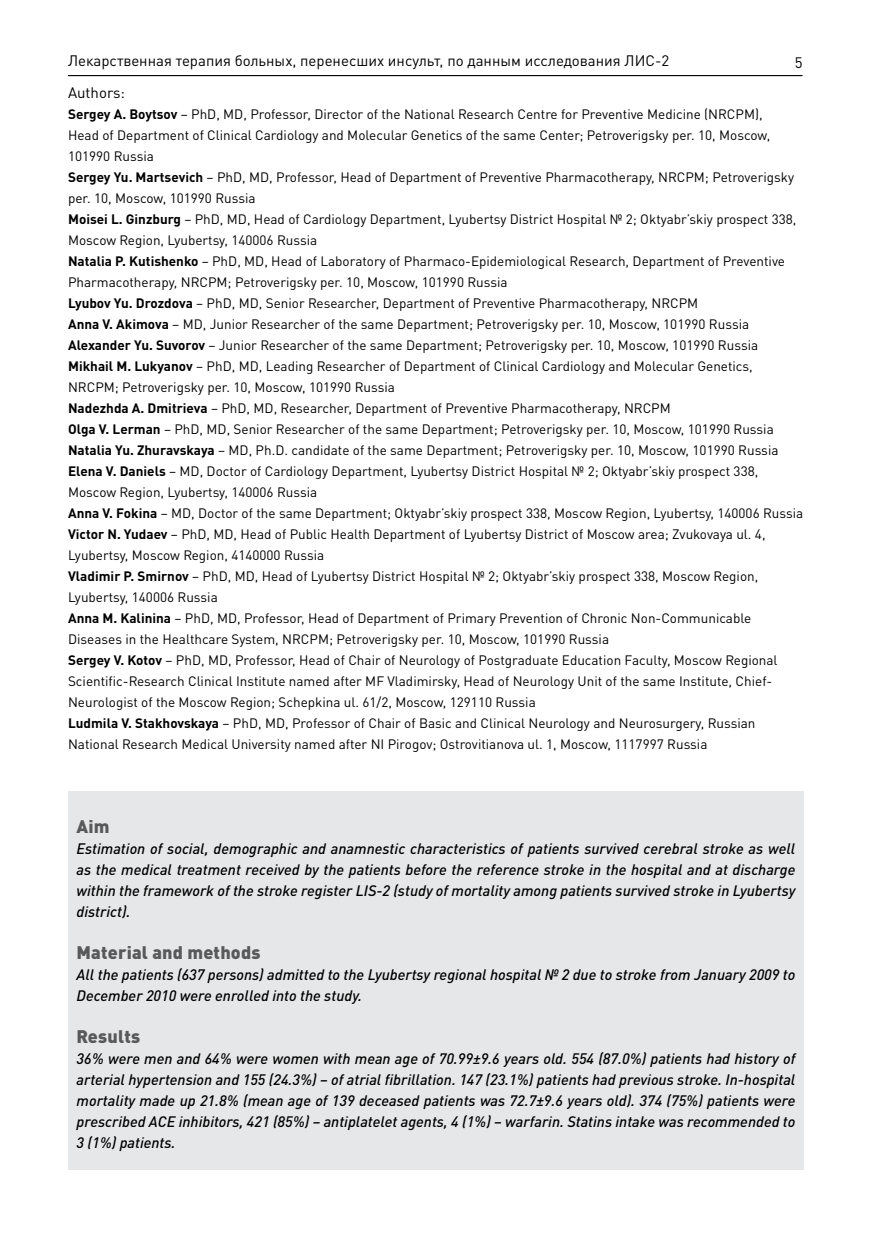
<style>
.page{position:relative;width:872px;height:1234px;background:#fff}
.page>*{position:absolute;margin:0;border:0;box-sizing:border-box;transform-origin:0 0}
.t1{font:900 18px "DIN Pro";letter-spacing:.01em;color:#58595b}
.t2{font:italic 500 15px/21px "DIN Pro";color:#000;text-align:justify}
.t3{font:15px "DIN Pro";color:#000}
.t4{font:13.5px/21px "DIN Pro";color:#000}
.s1{font-weight:700}
</style>
<div class="page">
<hr style="left:68px;top:75px;width:734px;height:1px;background:#000">
<div style="left:68px;top:791px;width:736px;height:378px;background:#e6e7e8"></div>
<p class="t3" style="left:68px;top:48px;width:602px">Лекарственная терапия больных, перенесших инсульт, по данным исследования ЛИС-2</p>
<p class="t3" style="left:794px;top:51px;width:9px">5</p>
<p class="t3" style="left:68px;top:80px;width:59px">Authors:</p>
<p class="t4" style="left:68px;top:102px;width:737px"><span class="s1">Sergey A. Boytsov</span> – PhD, MD, Professor, Director of the National Research Centre for Preventive Medicine (NRCPM),<br>Head of Department of Clinical Cardiology and Molecular Genetics of the same Center; Petroverigsky per. 10, Moscow, 101990 Russia<br><span class="s1">Sergey Yu. Martsevich</span> – PhD, MD, Professor, Head of Department of Preventive Pharmacotherapy, NRCPM; Petroverigsky per. 10, Moscow, 101990 Russia<br><span class="s1">Moisei L. Ginzburg</span> – PhD, MD, Head of Cardiology Department, Lyubertsy District Hospital № 2; Oktyabr’skiy prospect 338, Moscow Region, Lyubertsy, 140006 Russia<br><span class="s1">Natalia P. Kutishenko</span> – PhD, MD, Head of Laboratory of Pharmaco-Epidemiological Research, Department of Preventive Pharmacotherapy, NRCPM; Petroverigsky per. 10, Moscow, 101990 Russia<br><span class="s1">Lyubov Yu. Drozdova</span> – PhD, MD, Senior Researcher, Department of Preventive Pharmacotherapy, NRCPM<br><span class="s1">Anna V. Akimova</span> – MD, Junior Researcher of the same Department; Petroverigsky per. 10, Moscow, 101990 Russia <span class="s1">Alexander Yu. Suvorov</span> – Junior Researcher of the same Department; Petroverigsky per. 10, Moscow, 101990 Russia <span class="s1">Mikhail M. Lukyanov</span> – PhD, MD, Leading Researcher of Department of Clinical Cardiology and Molecular Genetics, NRCPM; Petroverigsky per. 10, Moscow, 101990 Russia<br><span class="s1">Nadezhda A. Dmitrieva</span> – PhD, MD, Researcher, Department of Preventive Pharmacotherapy, NRCPM<br><span class="s1">Olga V. Lerman</span> – PhD, MD, Senior Researcher of the same Department; Petroverigsky per. 10, Moscow, 101990 Russia <span class="s1">Natalia Yu. Zhuravskaya</span> – MD, Ph.D. candidate of the same Department; Petroverigsky per. 10, Moscow, 101990 Russia <span class="s1">Elena V. Daniels</span> – MD, Doctor of Cardiology Department, Lyubertsy District Hospital № 2; Oktyabr’skiy prospect 338, Moscow Region, Lyubertsy, 140006 Russia<br><span class="s1">Anna V. Fokina</span> – MD, Doctor of the same Department; Oktyabr’skiy prospect 338, Moscow Region, Lyubertsy, 140006 Russia <span class="s1">Victor N. Yudaev</span> – PhD, MD, Head of Public Health Department of Lyubertsy District of Moscow area; Zvukovaya ul. 4, Lyubertsy, Moscow Region, 4140000 Russia<br><span class="s1">Vladimir P. Smirnov</span> – PhD, MD, Head of Lyubertsy District Hospital № 2; Oktyabr’skiy prospect 338, Moscow Region, Lyubertsy, 140006 Russia<br><span class="s1">Anna M. Kalinina</span> – PhD, MD, Professor, Head of Department of Primary Prevention of Chronic Non-Communicable Diseases in the Healthcare System, NRCPM; Petroverigsky per. 10, Moscow, 101990 Russia<br><span class="s1">Sergey V. Kotov</span> – PhD, MD, Professor, Head of Chair of Neurology of Postgraduate Education Faculty, Moscow Regional Scientific-Research Clinical Institute named after MF Vladimirsky, Head of Neurology Unit of the same Institute, Chief-Neurologist of the Moscow Region; Schepkina ul. 61/2, Moscow, 129110 Russia<br><span class="s1">Ludmila V. Stakhovskaya</span> – PhD, MD, Professor of Chair of Basic and Clinical Neurology and Neurosurgery, Russian National Research Medical University named after NI Pirogov; Ostrovitianova ul. 1, Moscow, 1117997 Russia</p>
<h1 class="t1" style="left:77px;top:811px;width:35px">Aim</h1>
<p class="t2" style="left:77px;top:836px;width:720px">Estimation of social, demographic and anamnestic characteristics of patients survived cerebral stroke as well as the medical treatment received by the patients before the reference stroke in the hospital and at discharge within the framework of the stroke register LIS-2 (study of mortality among patients survived stroke in Lyubertsy district).</p>
<h1 class="t1" style="left:77px;top:937px;width:185px">Material and methods</h1>
<p class="t2" style="left:77px;top:962px;width:720px">All the patients (637 persons) admitted to the Lyubertsy regional hospital № 2 due to stroke from January 2009 to<br>December 2010 were enrolled into the study.</p>
<h1 class="t1" style="left:77px;top:1021px;width:65px">Results</h1>
<p class="t2" style="left:77px;top:1046px;width:720px">36% were men and 64% were women with mean age of 70.99±9.6 years old. 554 (87.0%) patients had history of arterial hypertension and 155 (24.3%) – of atrial fibrillation. 147 (23.1%) patients had previous stroke. In-hospital mortality made up 21.8% (mean age of 139 deceased patients was 72.7±9.6 years old). 374 (75%) patients were prescribed ACE inhibitors, 421 (85%) – antiplatelet agents, 4 (1%) – warfarin. Statins intake was recommended to 3 (1%) patients.</p>
</div>
